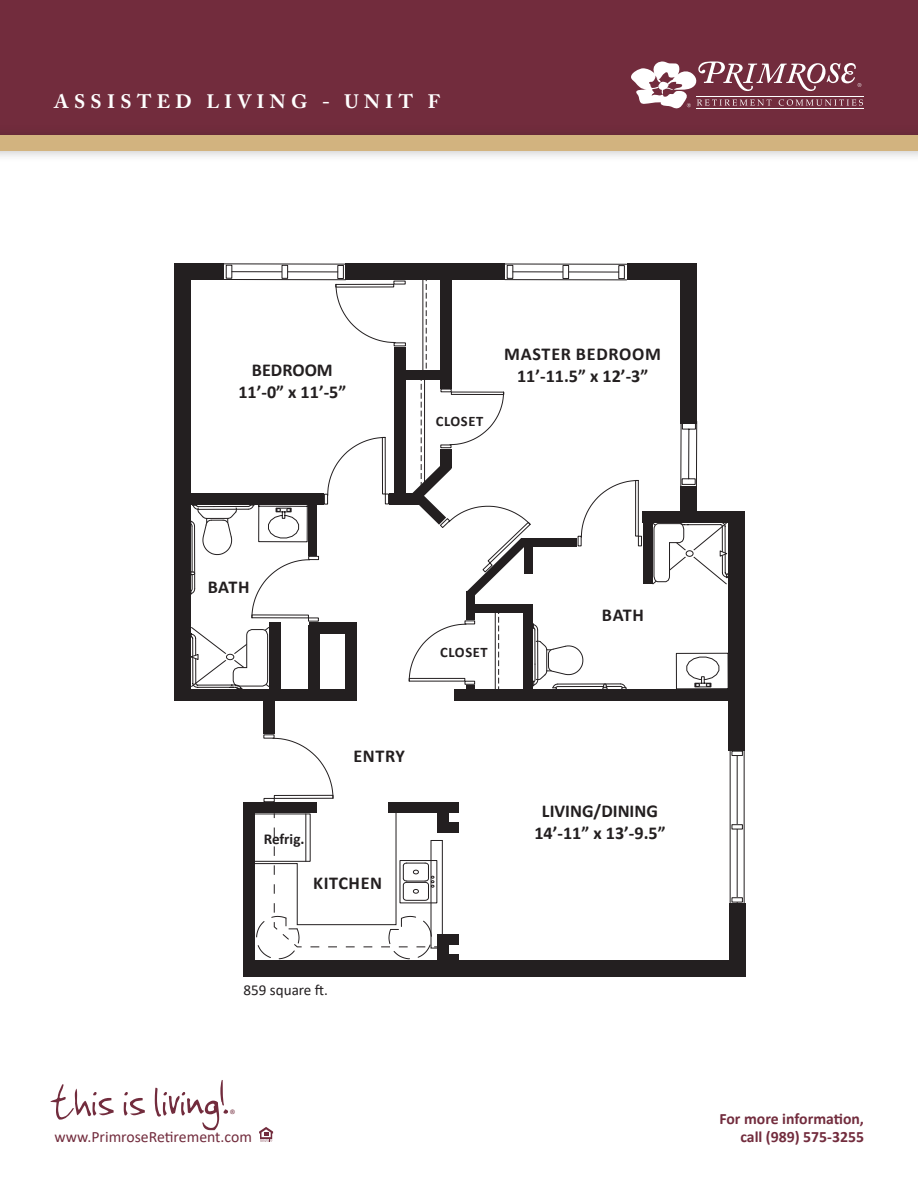
<style>
.page{position:relative;width:918px;height:1188px;background:#fff}
.page>*{position:absolute;margin:0;border:0;box-sizing:border-box;transform-origin:0 0}
.t1{font:55.95px "Jenkinsv 20";color:#722c3d}
.t2{font:700 19.5px "Adobe Caslon";letter-spacing:.275em;color:#fff}
.t3{font:700 18.15px "Calibri";color:#231f20}
.t4{font:700 18.15px "Calibri";letter-spacing:.04em;color:#231f20}
.t5{font:700 18.15px "Calibri";letter-spacing:.035em;color:#231f20}
.t6{font:700 15.75px "Calibri";color:#722c3d}
.t7{font:15.75px "Calibri";color:#722c3d}
.t8{font:15.15px "Calibri";color:#231f20}
.t9{font:700 15.15px "Calibri";color:#231f20}
.t10{font:700 14.55px "Calibri";letter-spacing:.04em;color:#231f20}
.t11{font:300 12.3px "Calibri";color:#722c3d}
</style>
<div class="page">
<div style="left:0;top:0;width:918px;height:149px;background:#722c3d"></div>
<div style="left:0;top:124px;width:918px;height:39px;background:#231f20;opacity:.3"></div>
<div style="left:0;top:136px;width:918px;height:15px;background:#d2b37f"></div>
<svg style="left:259px;top:1127px;width:14px;height:15px"></svg>
<hr style="left:696px;top:108px;width:168px;height:1px;background:#fff">
<hr style="left:696px;top:96px;width:168px;height:1px;background:#fff">
<svg style="left:631px;top:61px;width:232px;height:48px"></svg>
<div style="left:680px;top:486px;width:17px;height:31px;background:#231f20"></div>
<div style="left:681px;top:266px;width:16px;height:157px;background:#231f20"></div>
<svg style="left:680px;top:420px;width:17px;height:66px"></svg>
<div style="left:729px;top:517px;width:16px;height:234px;background:#231f20"></div>
<div style="left:729px;top:903px;width:16px;height:74px;background:#231f20"></div>
<div style="left:174px;top:588px;width:16px;height:113px;background:#231f20"></div>
<div style="left:184px;top:689px;width:171px;height:12px;background:#231f20"></div>
<div style="left:244px;top:961px;width:498px;height:16px;background:#231f20"></div>
<div style="left:437px;top:803px;width:11px;height:29px;background:#231f20"></div>
<div style="left:244px;top:803px;width:11px;height:174px;background:#231f20"></div>
<div style="left:244px;top:803px;width:73px;height:10px;background:#231f20"></div>
<div style="left:523px;top:610px;width:9px;height:82px;background:#231f20"></div>
<div style="left:643px;top:511px;width:102px;height:11px;background:#231f20"></div>
<div style="left:454px;top:689px;width:283px;height:12px;background:#231f20"></div>
<div style="left:524px;top:544px;width:8px;height:30px;background:#231f20"></div>
<hr style="left:495px;top:608px;width:1px;height:84px;background:#231f20">
<svg style="left:498px;top:613px;width:1px;height:76px"></svg>
<svg style="left:409px;top:621px;width:66px;height:61px"></svg>
<div style="left:465px;top:681px;width:10px;height:4px;border:1px solid #231f20"></div>
<div style="left:345px;top:627px;width:12px;height:74px;background:#231f20"></div>
<div style="left:178px;top:493px;width:146px;height:11px;background:#231f20"></div>
<div style="left:467px;top:605px;width:65px;height:8px;background:#231f20"></div>
<div style="left:309px;top:622px;width:48px;height:11px;background:#231f20"></div>
<svg style="left:264px;top:735px;width:70px;height:64px"></svg>
<div style="left:264px;top:798px;width:11px;height:4px;border:1px solid #231f20"></div>
<div style="left:324px;top:494px;width:4px;height:10px;border:1px solid #231f20"></div>
<div style="left:437px;top:822px;width:21px;height:10px;background:#231f20"></div>
<svg style="left:190px;top:504px;width:129px;height:185px"></svg>
<svg style="left:255px;top:813px;width:184px;height:146px"></svg>
<div style="left:174px;top:267px;width:16px;height:330px;background:#231f20"></div>
<div style="left:345px;top:263px;width:160px;height:17px;background:#231f20"></div>
<div style="left:627px;top:263px;width:70px;height:17px;background:#231f20"></div>
<div style="left:174px;top:263px;width:50px;height:17px;background:#231f20"></div>
<hr style="left:505px;top:279px;width:122px;height:1px;background:#231f20">
<hr style="left:505px;top:264px;width:122px;height:1px;background:#231f20">
<hr style="left:513px;top:271px;width:106px;height:1px;background:#231f20">
<div style="left:618px;top:265px;width:7px;height:14px;border:1px solid #231f20"></div>
<div style="left:507px;top:265px;width:6px;height:14px;border:1px solid #231f20"></div>
<div style="left:563px;top:265px;width:6px;height:13px;background:#fff"></div>
<div style="left:563px;top:265px;width:6px;height:14px;border:1px solid #231f20"></div>
<hr style="left:224px;top:279px;width:122px;height:1px;background:#231f20">
<hr style="left:224px;top:263px;width:122px;height:1px;background:#231f20">
<hr style="left:232px;top:271px;width:106px;height:1px;background:#231f20">
<div style="left:337px;top:265px;width:7px;height:14px;border:1px solid #231f20"></div>
<div style="left:226px;top:265px;width:6px;height:14px;border:1px solid #231f20"></div>
<div style="left:282px;top:265px;width:6px;height:13px;background:#fff"></div>
<div style="left:282px;top:265px;width:6px;height:14px;border:1px solid #231f20"></div>
<svg style="left:327px;top:275px;width:204px;height:320px"></svg>
<div style="left:466px;top:592px;width:9px;height:28px;background:#231f20"></div>
<div style="left:521px;top:538px;width:56px;height:8px;background:#231f20"></div>
<div style="left:643px;top:517px;width:9px;height:67px;background:#231f20"></div>
<div style="left:466px;top:685px;width:9px;height:14px;background:#231f20"></div>
<svg style="left:578px;top:480px;width:61px;height:66px"></svg>
<div style="left:638px;top:536px;width:4px;height:10px;border:1px solid #231f20"></div>
<div style="left:309px;top:500px;width:8px;height:56px;background:#231f20"></div>
<div style="left:309px;top:625px;width:11px;height:70px;background:#231f20"></div>
<div style="left:269px;top:622px;width:12px;height:70px;background:#231f20"></div>
<div style="left:388px;top:803px;width:70px;height:10px;background:#231f20"></div>
<div style="left:264px;top:699px;width:11px;height:35px;background:#231f20"></div>
<div style="left:437px;top:935px;width:11px;height:29px;background:#231f20"></div>
<div style="left:437px;top:954px;width:21px;height:10px;background:#231f20"></div>
<div style="left:437px;top:935px;width:21px;height:10px;background:#231f20"></div>
<svg style="left:676px;top:653px;width:53px;height:36px"></svg>
<svg style="left:652px;top:522px;width:77px;height:63px"></svg>
<svg style="left:602px;top:683px;width:25px;height:6px"></svg>
<hr style="left:558px;top:684px;width:62px;height:1px;background:#231f20">
<hr style="left:558px;top:686px;width:46px;height:1px;background:#231f20">
<svg style="left:532px;top:623px;width:6px;height:7px"></svg>
<svg style="left:532px;top:641px;width:51px;height:48px"></svg>
<hr style="left:537px;top:630px;width:1px;height:50px;background:#231f20">
<hr style="left:535px;top:630px;width:1px;height:34px;background:#231f20">
<hr style="left:730px;top:751px;width:1px;height:152px;background:#231f20">
<hr style="left:744px;top:751px;width:1px;height:152px;background:#231f20">
<hr style="left:737px;top:751px;width:1px;height:152px;background:#231f20">
<hr style="left:732px;top:825px;width:10px;height:4px;background:#fff">
<div style="left:732px;top:824px;width:11px;height:5px;border:1px solid #231f20"></div>
<div style="left:732px;top:751px;width:10px;height:5px;background:#fff"></div>
<div style="left:732px;top:751px;width:11px;height:5px;border:1px solid #231f20"></div>
<hr style="left:732px;top:898px;width:10px;height:4px;background:#fff">
<div style="left:732px;top:897px;width:11px;height:5px;border:1px solid #231f20"></div>
<div style="left:431px;top:840px;width:12px;height:108px;border:1px solid #231f20"></div>
<p class="t2" style="left:55px;top:90px;width:387px">ASSISTED LIVING - UNIT F</p>
<p class="t3" style="left:252px;top:358px;width:82px">BEDROOM</p>
<p class="t3" style="left:238px;top:379px;width:110px">11’-0” x 11’-5”</p>
<p class="t10" style="left:436px;top:411px;width:49px">CLOSET</p>
<p class="t4" style="left:504px;top:341px;width:158px">MASTER BEDROOM</p>
<p class="t3" style="left:517px;top:363px;width:133px">11’-11.5” x 12’-3”</p>
<p class="t3" style="left:208px;top:574px;width:43px">BATH</p>
<p class="t10" style="left:440px;top:641px;width:49px">CLOSET</p>
<p class="t3" style="left:353px;top:743px;width:53px">ENTRY</p>
<p class="t9" style="left:264px;top:828px;width:42px">Refrig.</p>
<p class="t5" style="left:313px;top:871px;width:71px">KITCHEN</p>
<p class="t8" style="left:244px;top:980px;width:86px">859 square ft.</p>
<p class="t3" style="left:602px;top:602px;width:44px">BATH</p>
<p class="t3" style="left:542px;top:799px;width:118px">LIVING/DINING</p>
<p class="t3" style="left:534px;top:820px;width:133px">14’-11” x 13’-9.5”</p>
<h1 class="t1" style="left:49px;top:1071px;width:179px">this is living!</h1>
<p class="t11" style="left:230px;top:1106px;width:8px">®</p>
<p class="t6" style="left:719px;top:1108px;width:146px">For more information,</p>
<p class="t7" style="left:55px;top:1126px;width:199px">www.PrimroseRetirement.com</p>
<p class="t6" style="left:740px;top:1126px;width:125px">call (989) 575-3255</p>
</div>
